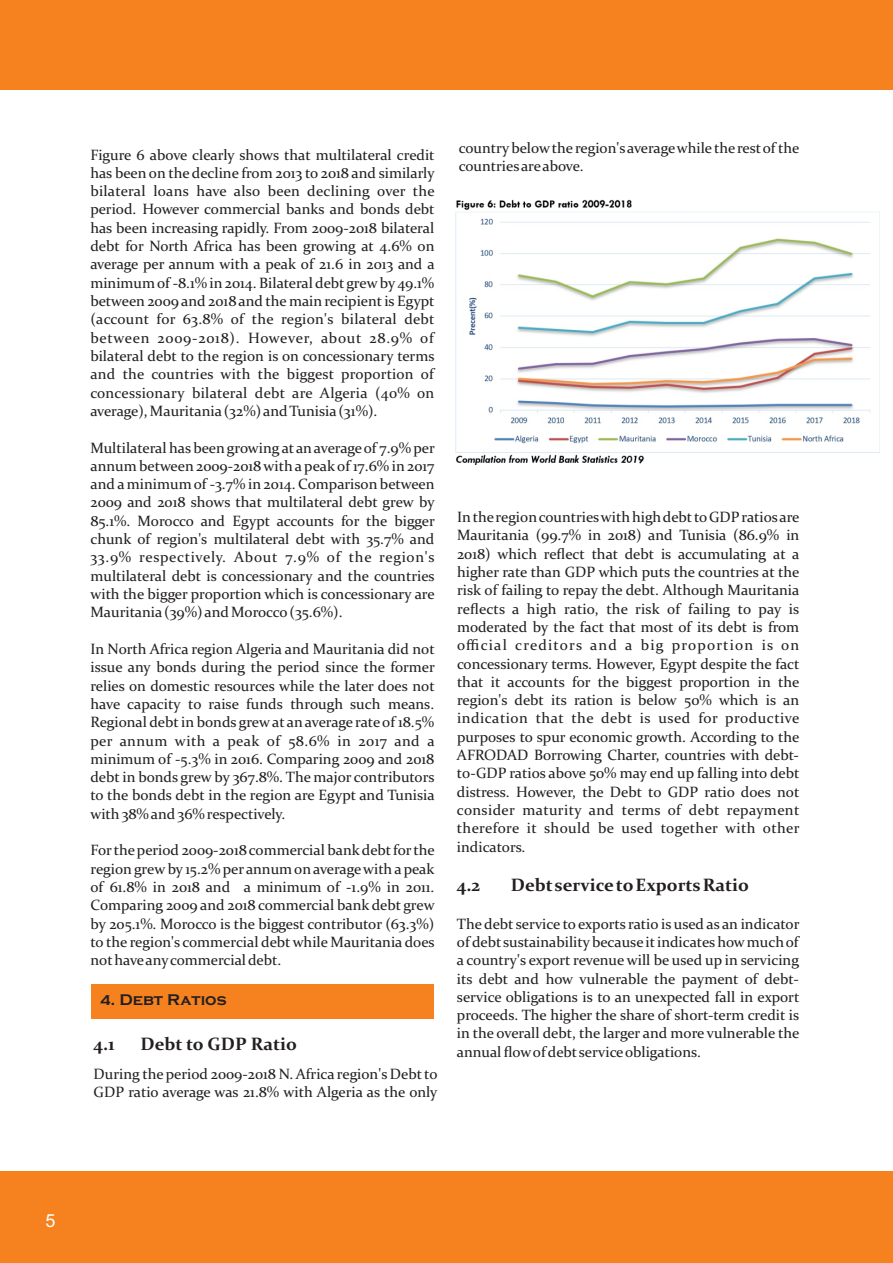
<style>
.page{position:relative;width:893px;height:1263px;background:#fff}
.page>*{position:absolute;margin:0;border:0;box-sizing:border-box;transform-origin:0 0}
.t1{font:700 18px "Constantia";color:#231f20}
.t2{font:18px "Arial";color:#fff}
.t3{font:700 16.05px "Copperplate Gothic";color:#231f20}
.t4{font:15px/18.3px "Constantia";color:#231f20;text-align:justify}
.s1{font-size:14.7px}
</style>
<div class="page">
<div style="left:0;top:1171px;width:893px;height:92px;background:#f5821f"></div>
<div style="left:0;top:0;width:893px;height:90px;background:#f5821f"></div>
<div style="left:92px;top:984px;width:342px;height:35px;background:#f5821f"></div>
<img style="left:455px;top:199px;width:424px;height:266px">
<p class="t4" style="left:90px;top:147px;width:346px">Figure 6 above clearly shows that multilateral credit has been on the decline from 2013 to 2018 and similarly bilateral loans have also been declining over the period. However commercial banks and bonds debt has been increasing rapidly. From 2009-2018 bilateral debt for North Africa has been growing at 4.6% on average per annum with a peak of 21.6 in 2013 and a minimumof -8.1% in 2014. Bilateral debtgrew by 49.1% between 2009 and 2018 and the main recipientis Egypt (account for 63.8% of the region's bilateral debt between 2009-2018). However, about 28.9% of bilateral debt to the region is on concessionary terms and the countries with the biggest proportion of concessionary bilateral debt are Algeria (40% on average), Mauritania (32%) and Tunisia (31%).</p>
<p class="t4" style="left:90px;top:440px;width:346px">Multilateral has beengrowing at anaverageof 7.9% per annum between 2009-2018 witha peak of 17.6% in 2017 and a minimum of -3.7% in 2014. Comparison between 2009 and 2018 shows that multilateral debt grew by 85.1%. Morocco and Egypt accounts for the bigger chunk of region's multilateral debt with 35.7% and 33.9% respectively. About 7.9% of the region's multilateral debt is concessionary and the countries with the bigger proportion which is concessionary are Mauritania (39%) and Morocco(35.6%).</p>
<p class="t4" style="left:90px;top:641px;width:346px">In North Africa region Algeria and Mauritania did not issue any bonds during the period since the former relies on domestic resources while the later does not have capacity to raise funds through such means.<br>Regional debt in bonds grewat an average rate of 18.5% per annum with a peak of 58.6% in 2017 and a minimum of -5.3% in 2016. Comparing 2009 and 2018 debt in bonds grew by 367.8%. The major contributors to the bonds debt in the region are Egypt and Tunisia with38% and 36% respectively.</p>
<p class="t4" style="left:91px;top:842px;width:346px">Fortheperiod 2009-2018 commercial bankdebtforthe regiongrew by 15.2% perannumonaveragewithapeak of 61.8% in 2018 and a minimum of -1.9% in 2011.<br>Comparing 2009 and 2018 commercial bank debt grew by 205.1%. Morocco is the biggest contributor (63.3%) to the region's commercial debt while Mauritania does nothaveanycommercial debt.</p>
<p class="t3" style="left:100px;top:990px;width:128px"><span class="s1">4</span>. Debt Ratios</p>
<p class="t1" style="left:94px;top:1037px;width:23px">4.1</p>
<p class="t1" style="left:141px;top:1037px;width:158px">Debt to GDP Ratio</p>
<p class="t4" style="left:94px;top:1066px;width:345px">During the period 2009-2018 N. Africa region's Debtto<br>GDP ratio average was 21.8% with Algeria as the only</p>
<p class="t4" style="left:459px;top:140px;width:342px">countrybelowthe region'saveragewhile the restofthe countriesareabove.</p>
<p class="t4" style="left:457px;top:509px;width:344px">IntheregioncountrieswithhighdebttoGDPratiosare Mauritania (99.7% in 2018) and Tunisia (86.9% in 2018) which reflect that debt is accumulating at a higher rate than GDP which puts the countries at the risk of failing to repay the debt. Although Mauritania reflects a high ratio, the risk of failing to pay is moderated by the fact that most of its debt is from official creditors and a big proportion is on concessionary terms. However, Egypt despite the fact that it accounts for the biggest proportion in the region's debt its ration is below 50% which is an indication that the debt is used for productive purposes to spur economic growth. According to the AFRODAD Borrowing Charter, countries with debt&shy;to-GDP ratios above 50% may end up falling into debt distress. However, the Debt to GDP ratio does not consider maturity and terms of debt repayment therefore it should be used together with other indicators.</p>
<p class="t1" style="left:457px;top:878px;width:25px">4.2</p>
<p class="t1" style="left:511px;top:878px;width:240px">DebtservicetoExportsRatio</p>
<p class="t4" style="left:457px;top:916px;width:344px">The debt service to exports ratio is used as an indicator of debt sustainabilitybecause itindicateshowmuchof a country's export revenue will be used up in servicing its debt and how vulnerable the payment of debt&shy;service obligations is to an unexpected fall in export proceeds. The higher the share of short-term credit is in the overall debt, the larger and more vulnerable the annual flowof debtserviceobligations.</p>
<p class="t2" style="left:46px;top:1214px;width:12px">5</p>
</div>
